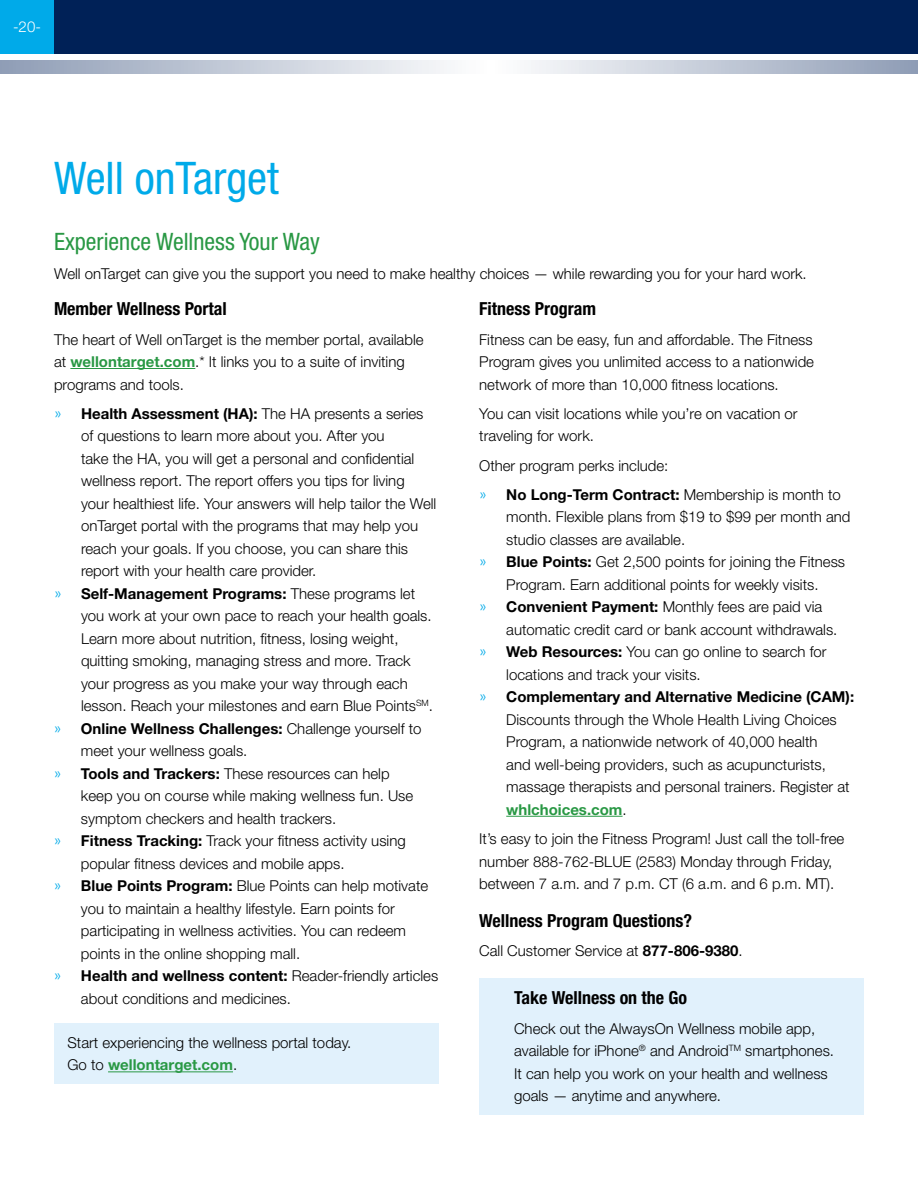
<style>
.page{position:relative;width:918px;height:1188px;background:#fff}
.page>*{position:absolute;margin:0;border:0;box-sizing:border-box;transform-origin:0 0}
.t1{font:condensed 45px "Helvetica Neue LT Std";color:#00aae9}
.t2{font:condensed 24px "Helvetica Neue LT Std";color:#299844}
.t3{font:700 condensed 18px "Helvetica Neue LT Std";color:#000}
.t4{font:300 15px/22.5px "Helvetica Neue LT Std";color:#000}
.t5{font:700 15px "Helvetica Neue LT Std";color:#000}
.t6{font:300 15px "Calibri";color:#00aae9}
.t7{font:300 15px "Helvetica Neue LT Std";color:#fff}
.s1{font-weight:700;color:#299844}
.s2{font-weight:700}
</style>
<div class="page">
<div style="left:0;top:0;width:918px;height:54px;background:#002157"></div>
<div style="left:0;top:0;width:54px;height:54px;background:#00aae9"></div>
<svg style="left:0;top:61px;width:917px;height:13px;background:#c6cdda"></svg>
<svg style="left:917px;top:61px;width:1px;height:13px"></svg>
<hr style="left:70px;top:368px;width:125px;height:1px;background:#299844">
<hr style="left:506px;top:816px;width:117px;height:1px;background:#299844">
<div style="left:54px;top:1024px;width:385px;height:60px;background:#e1f1fc"></div>
<hr style="left:108px;top:1071px;width:125px;height:1px;background:#299844">
<div style="left:479px;top:978px;width:385px;height:137px;background:#e1f1fc"></div>
<p class="t7" style="left:13px;top:18px;width:29px">-20-</p>
<h1 class="t1" style="left:54px;top:152px;width:226px">Well onTarget</h1>
<h2 class="t2" style="left:54px;top:227px;width:267px">Experience Wellness Your Way</h2>
<p class="t4" style="left:54px;top:262px;width:754px">Well onTarget can give you the support you need to make healthy choices — while rewarding you for your hard work.</p>
<p class="t3" style="left:54px;top:298px;width:174px">Member Wellness Portal</p>
<p class="t4" style="left:54px;top:328px;width:371px">The heart of Well onTarget is the member portal, available at <span class="s1">wellontarget.com</span>.* It links you to a suite of inviting programs and tools.</p>
<p class="t6" style="left:54px;top:404px;width:9px">ͫ</p>
<p class="t4" style="left:81px;top:402px;width:357px"><span class="s2">Health Assessment (HA):</span> The HA presents a series of questions to learn more about you. After you<br>take the HA, you will get a personal and confidential wellness report. The report offers you tips for living your healthiest life. Your answers will help tailor the Well onTarget portal with the programs that may help you reach your goals. If you choose, you can share this report with your health care provider.</p>
<p class="t6" style="left:54px;top:584px;width:9px">ͫ</p>
<p class="t4" style="left:81px;top:582px;width:354px"><span class="s2">Self-Management Programs:</span> These programs let you work at your own pace to reach your health goals.<br>Learn more about nutrition, fitness, losing weight, quitting smoking, managing stress and more. Track your progress as you make your way through each lesson. Reach your milestones and earn Blue Points<sup>SM</sup>.</p>
<p class="t6" style="left:54px;top:719px;width:9px">ͫ</p>
<p class="t4" style="left:81px;top:717px;width:342px"><span class="s2">Online Wellness Challenges:</span> Challenge yourself to meet your wellness goals.</p>
<p class="t6" style="left:54px;top:764px;width:9px">ͫ</p>
<p class="t4" style="left:81px;top:762px;width:334px"><span class="s2">Tools and Trackers:</span> These resources can help keep you on course while making wellness fun. Use symptom checkers and health trackers.</p>
<p class="t6" style="left:54px;top:832px;width:9px">ͫ</p>
<p class="t4" style="left:81px;top:829px;width:326px"><span class="s2">Fitness Tracking:</span> Track your fitness activity using popular fitness devices and mobile apps.</p>
<p class="t6" style="left:54px;top:877px;width:9px">ͫ</p>
<p class="t4" style="left:81px;top:874px;width:349px"><span class="s2">Blue Points Program:</span> Blue Points can help motivate you to maintain a healthy lifestyle. Earn points for participating in wellness activities. You can redeem points in the online shopping mall.</p>
<p class="t6" style="left:54px;top:967px;width:9px">ͫ</p>
<p class="t4" style="left:81px;top:964px;width:359px"><span class="s2">Health and wellness content:</span> Reader-friendly articles about conditions and medicines.</p>
<p class="t3" style="left:479px;top:298px;width:118px">Fitness Program</p>
<p class="t4" style="left:479px;top:328px;width:336px;text-align:justify">Fitness can be easy, fun and affordable. The Fitness Program gives you unlimited access to a nationwide network of more than 10,000 fitness locations.</p>
<p class="t4" style="left:479px;top:402px;width:320px">You can visit locations while you’re on vacation or traveling for work.</p>
<p class="t4" style="left:479px;top:454px;width:191px">Other program perks include:</p>
<p class="t6" style="left:479px;top:485px;width:9px">ͫ</p>
<p class="t4" style="left:506px;top:483px;width:346px"><span class="s2">No Long-Term Contract:</span> Membership is month to month. Flexible plans from $19 to $99 per month and studio classes are available.</p>
<p class="t6" style="left:479px;top:553px;width:9px">ͫ</p>
<p class="t4" style="left:506px;top:550px;width:340px"><span class="s2">Blue Points:</span> Get 2,500 points for joining the Fitness<br>Program. Earn additional points for weekly visits.</p>
<p class="t6" style="left:479px;top:598px;width:9px">ͫ</p>
<p class="t4" style="left:506px;top:595px;width:333px"><span class="s2">Convenient Payment:</span> Monthly fees are paid via automatic credit card or bank account withdrawals.</p>
<p class="t6" style="left:479px;top:643px;width:9px">ͫ</p>
<p class="t4" style="left:506px;top:640px;width:322px"><span class="s2">Web Resources:</span> You can go online to search for locations and track your visits.</p>
<p class="t6" style="left:479px;top:688px;width:9px">ͫ</p>
<p class="t5" style="left:506px;top:688px;width:349px">Complementary and Alternative Medicine (CAM):</p>
<p class="t4" style="left:506px;top:708px;width:345px">Discounts through the Whole Health Living Choices Program, a nationwide network of 40,000 health<br>and well-being providers, such as acupuncturists, massage therapists and personal trainers. Register at <span class="s1">whlchoices.com</span>.</p>
<p class="t4" style="left:479px;top:827px;width:367px">It’s easy to join the Fitness Program! Just call the toll-free number 888-762-BLUE (2583) Monday through Friday, between 7 a.m. and 7 p.m. CT (6 a.m. and 6 p.m. MT).</p>
<p class="t3" style="left:479px;top:909px;width:214px">Wellness Program Questions?</p>
<p class="t4" style="left:479px;top:939px;width:265px">Call Customer Service at <span class="s2">877-806-9380</span>.</p>
<p class="t3" style="left:514px;top:987px;width:175px">Take Wellness on the Go</p>
<p class="t4" style="left:514px;top:1017px;width:322px">Check out the AlwaysOn Wellness mobile app, available for iPhone<sup>®</sup> and Android<sup>TM</sup> smartphones.<br>It can help you work on your health and wellness goals — anytime and anywhere.</p>
<p class="t4" style="left:68px;top:1031px;width:285px">Start experiencing the wellness portal today.<br>Go to <span class="s1">wellontarget.com</span>.</p>
</div>
